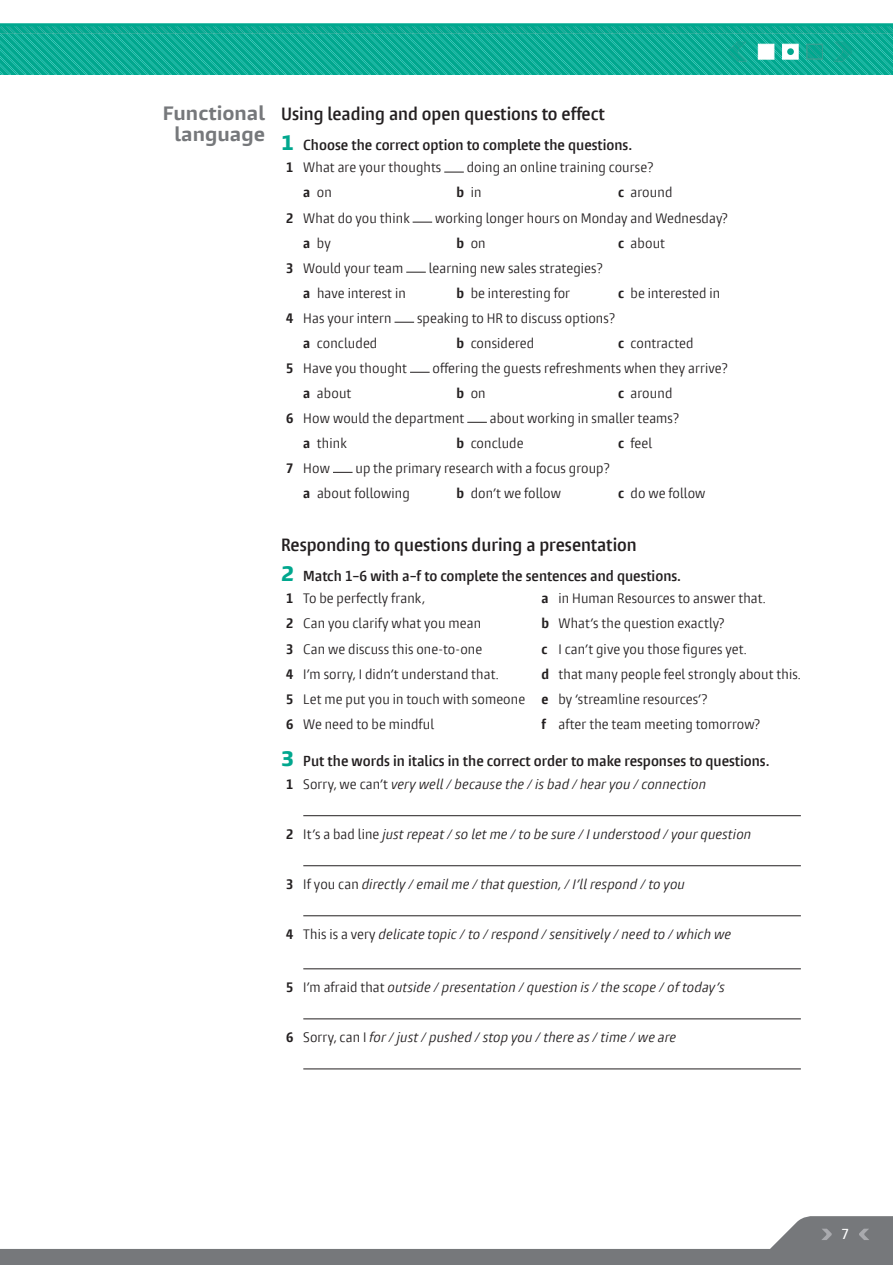
<style>
.page{position:relative;width:893px;height:1265px;background:#fff}
.page>*{position:absolute;margin:0;border:0;box-sizing:border-box;transform-origin:0 0}
.t1{font:700 18px/21px "Burlingame Pro";color:#76787b;text-align:right}
.t2{font:600 condensed 16.5px "Burlingame Pro";color:#231f20}
.t3{font:600 condensed 13.5px "Burlingame Pro";color:#231f20}
.t4{font:500 condensed 13.5px "Burlingame Pro";color:#fff}
.t5{font:condensed 12.75px/25px "Burlingame Pro";letter-spacing:.01em;color:#231f20}
.t6{font:italic condensed 12.75px "Burlingame Pro";letter-spacing:.01em;color:#231f20}
.s1{font-weight:800;font-stretch:normal;font-size:19.5px;color:#00a78e}
.s2{font-weight:700}
.s3{font-weight:700;font-style:normal}
.s4{font-style:normal}
</style>
<div class="page">
<svg style="left:444px;top:172px;width:20px;height:1px"></svg>
<svg style="left:413px;top:222px;width:19px;height:1px"></svg>
<svg style="left:406px;top:272px;width:20px;height:1px"></svg>
<svg style="left:394px;top:322px;width:20px;height:1px"></svg>
<svg style="left:410px;top:372px;width:20px;height:1px"></svg>
<svg style="left:467px;top:422px;width:20px;height:1px"></svg>
<svg style="left:333px;top:472px;width:19px;height:1px"></svg>
<hr style="left:303px;top:815px;width:498px;height:1px;background:#231f20">
<hr style="left:303px;top:865px;width:498px;height:1px;background:#231f20">
<hr style="left:303px;top:915px;width:498px;height:1px;background:#231f20">
<hr style="left:303px;top:968px;width:498px;height:1px;background:#231f20">
<hr style="left:303px;top:1018px;width:498px;height:1px;background:#231f20">
<hr style="left:303px;top:1068px;width:498px;height:1px;background:#231f20">
<svg style="left:0;top:23px;width:893px;height:52px;background:#12ae98"></svg>
<svg style="left:0;top:1216px;width:893px;height:49px"></svg>
<p class="t1" style="left:163px;top:103px;width:104px">Functional language</p>
<p class="t2" style="left:281px;top:104px;width:325px">Using leading and open questions to effect</p>
<p class="t3" style="left:281px;top:136px;width:352px"><span class="s1">1</span> Choose the correct option to complete the questions.</p>
<p class="t5" style="left:286px;top:155px;width:157px"><span class="s2">1</span> What are your thoughts</p>
<p class="t5" style="left:467px;top:155px;width:188px">doing an online training course?</p>
<p class="t5" style="left:303px;top:180px;width:30px"><span class="s2">a</span> on</p>
<p class="t5" style="left:456px;top:180px;width:27px"><span class="s2">b</span> in</p>
<p class="t5" style="left:618px;top:180px;width:56px"><span class="s2">c</span> around</p>
<p class="t5" style="left:286px;top:205px;width:125px"><span class="s2">2</span> What do you think</p>
<p class="t5" style="left:435px;top:205px;width:294px">working longer hours on Monday and Wednesday?</p>
<p class="t5" style="left:303px;top:230px;width:29px"><span class="s2">a</span> by</p>
<p class="t5" style="left:456px;top:230px;width:31px"><span class="s2">b</span> on</p>
<p class="t5" style="left:618px;top:230px;width:49px"><span class="s2">c</span> about</p>
<p class="t5" style="left:286px;top:255px;width:119px"><span class="s2">3</span> Would your team</p>
<p class="t5" style="left:429px;top:255px;width:175px">learning new sales strategies?</p>
<p class="t5" style="left:303px;top:280px;width:104px"><span class="s2">a</span> have interest in</p>
<p class="t5" style="left:456px;top:280px;width:115px"><span class="s2">b</span> be interesting for</p>
<p class="t5" style="left:618px;top:280px;width:104px"><span class="s2">c</span> be interested in</p>
<p class="t5" style="left:286px;top:305px;width:107px"><span class="s2">4</span> Has your intern</p>
<p class="t5" style="left:417px;top:305px;width:200px">speaking to HR to discuss options?</p>
<p class="t5" style="left:303px;top:330px;width:76px"><span class="s2">a</span> concluded</p>
<p class="t5" style="left:456px;top:330px;width:79px"><span class="s2">b</span> considered</p>
<p class="t5" style="left:618px;top:330px;width:77px"><span class="s2">c</span> contracted</p>
<p class="t5" style="left:286px;top:355px;width:122px"><span class="s2">5</span> Have you thought</p>
<p class="t5" style="left:432px;top:355px;width:297px">offering the guests refreshments when they arrive?</p>
<p class="t5" style="left:303px;top:380px;width:50px"><span class="s2">a</span> about</p>
<p class="t5" style="left:456px;top:380px;width:31px"><span class="s2">b</span> on</p>
<p class="t5" style="left:618px;top:380px;width:56px"><span class="s2">c</span> around</p>
<p class="t5" style="left:286px;top:405px;width:180px"><span class="s2">6</span> How would the department</p>
<p class="t5" style="left:490px;top:405px;width:191px">about working in smaller teams?</p>
<p class="t5" style="left:303px;top:430px;width:45px"><span class="s2">a</span> think</p>
<p class="t5" style="left:456px;top:430px;width:69px"><span class="s2">b</span> conclude</p>
<p class="t5" style="left:618px;top:430px;width:36px"><span class="s2">c</span> feel</p>
<p class="t5" style="left:286px;top:455px;width:45px"><span class="s2">7</span> How</p>
<p class="t5" style="left:303px;top:455px;width:308px;text-indent:52px">up the primary research with a focus group? <span class="s2">a</span> about following</p>
<p class="t5" style="left:456px;top:480px;width:106px"><span class="s2">b</span> don’t we follow</p>
<p class="t5" style="left:618px;top:480px;width:89px"><span class="s2">c</span> do we follow</p>
<p class="t2" style="left:281px;top:534px;width:357px">Responding to questions during a presentation</p>
<p class="t3" style="left:281px;top:567px;width:401px"><span class="s1">2</span> Match 1–6 with a–f to complete the sentences and questions.</p>
<p class="t5" style="left:286px;top:586px;width:140px"><span class="s2">1</span> To be perfectly frank,</p>
<p class="t5" style="left:541px;top:586px;width:226px"><span class="s2">a</span> in Human Resources to answer that.</p>
<p class="t5" style="left:286px;top:611px;width:196px"><span class="s2">2</span> Can you clarify what you mean</p>
<p class="t5" style="left:541px;top:611px;width:185px"><span class="s2">b</span> What’s the question exactly?</p>
<p class="t5" style="left:286px;top:636px;width:198px"><span class="s2">3</span> Can we discuss this one-to-one</p>
<p class="t5" style="left:541px;top:636px;width:207px"><span class="s2">c</span> I can’t give you those figures yet.</p>
<p class="t5" style="left:286px;top:661px;width:214px"><span class="s2">4</span> I’m sorry, I didn’t understand that.</p>
<p class="t5" style="left:541px;top:661px;width:261px"><span class="s2">d</span> that many people feel strongly about this.</p>
<p class="t5" style="left:286px;top:686px;width:240px"><span class="s2">5</span> Let me put you in touch with someone</p>
<p class="t5" style="left:541px;top:686px;width:168px"><span class="s2">e</span> by ‘streamline resources’?</p>
<p class="t5" style="left:286px;top:711px;width:149px"><span class="s2">6</span> We need to be mindful</p>
<p class="t5" style="left:541px;top:711px;width:220px"><span class="s2">f</span> after the team meeting tomorrow?</p>
<p class="t3" style="left:281px;top:752px;width:490px"><span class="s1">3</span> Put the words in italics in the correct order to make responses to questions.</p>
<p class="t6" style="left:286px;top:776px;width:421px"><span class="s3">1</span> <span class="s4">Sorry, we can’t</span> very well / because the / is bad / hear you / connection</p>
<p class="t6" style="left:286px;top:826px;width:466px"><span class="s3">2</span> <span class="s4">It’s a bad line</span> just repeat / so let me / to be sure / I understood / your question</p>
<p class="t6" style="left:286px;top:876px;width:400px"><span class="s3">3</span> <span class="s4">If you can</span> directly / email me / that question, / I’ll respond / to you</p>
<p class="t6" style="left:286px;top:926px;width:446px"><span class="s3">4</span> <span class="s4">This is a very</span> delicate topic / to / respond / sensitively / need to / which we</p>
<p class="t6" style="left:286px;top:979px;width:440px"><span class="s3">5</span> <span class="s4">I’m afraid that</span> outside / presentation / question is / the scope / of today’s</p>
<p class="t6" style="left:286px;top:1029px;width:391px"><span class="s3">6</span> <span class="s4">Sorry, can I</span> for / just / pushed / stop you / there as / time / we are</p>
<p class="t4" style="left:841px;top:1225px;width:9px">7</p>
</div>
